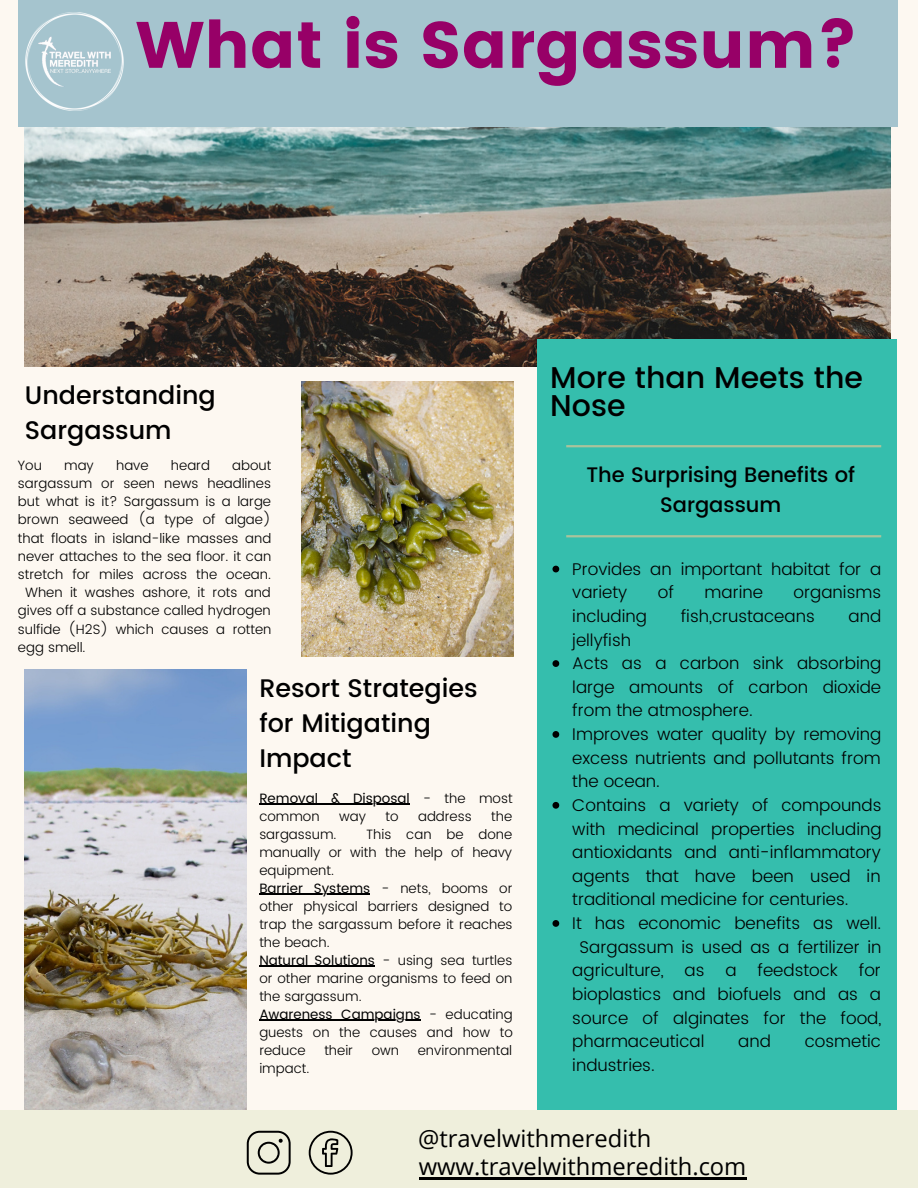
<style>
.page{position:relative;width:918px;height:1188px;background:#fdf8f1}
.page>*{position:absolute;margin:0;border:0;box-sizing:border-box;transform-origin:0 0}
.t1{font:65.4px "Poppins";color:#970067}
.t2{font:500 30px/28.2px "Poppins";color:#000}
.t3{font:500 25.35px/35px "Poppins";color:#000}
.t4{font:23.7px/27.9px "Open Sans";color:#000}
.t5{font:500 21px/29.2px "Poppins";color:#000;text-align:center}
.t6{font:300 16.95px/23.7px "Poppins";color:#000}
.t7{font:300 13.5px/18px "Poppins";color:#000}
.t8{font:13.5px/18px "Poppins";color:#000}
.s1{font-weight:300}
.s2{font-weight:400}
</style>
<div class="page">
<img style="left:25px;top:126px;width:865px;height:241px">
<img style="left:25px;top:669px;width:222px;height:441px">
<img style="left:302px;top:382px;width:211px;height:274px">
<div style="left:18px;top:0;width:880px;height:126px;background:#a5c4ce"></div>
<div style="left:537px;top:339px;width:360px;height:772px;background:#35bead"></div>
<div style="left:0;top:1111px;width:918px;height:77px;background:#efefdc"></div>
<hr style="left:566px;top:445px;width:315px;height:2px;background:#aac39c">
<hr style="left:566px;top:535px;width:315px;height:2px;background:#aac39c">
<img style="left:25px;top:12px;width:99px;height:99px">
<hr style="left:259px;top:804px;width:151px;height:1px;background:#000">
<hr style="left:259px;top:894px;width:111px;height:1px;background:#000">
<hr style="left:259px;top:966px;width:116px;height:1px;background:#000">
<hr style="left:259px;top:1020px;width:162px;height:1px;background:#000">
<svg style="left:552px;top:566px;width:7px;height:6px"></svg>
<svg style="left:552px;top:660px;width:7px;height:7px"></svg>
<svg style="left:552px;top:731px;width:7px;height:7px"></svg>
<svg style="left:552px;top:802px;width:7px;height:7px"></svg>
<svg style="left:552px;top:920px;width:7px;height:7px"></svg>
<svg style="left:247px;top:1131px;width:44px;height:44px"></svg>
<svg style="left:309px;top:1131px;width:44px;height:44px"></svg>
<hr style="left:419px;top:1177px;width:327px;height:3px;background:#000">
<h1 class="t1" style="left:136px;top:7px;width:724px">What is Sargassum?</h1>
<h3 class="t3" style="left:25px;top:378px;width:192px">Understanding<br>Sargassum</h3>
<p class="t7" style="left:18px;top:456px;width:25px">You</p>
<p class="t7" style="left:64px;top:456px;width:31px">may</p>
<p class="t7" style="left:116px;top:456px;width:34px">have</p>
<p class="t7" style="left:171px;top:456px;width:41px">heard</p>
<p class="t7" style="left:232px;top:456px;width:41px">about</p>
<p class="t7" style="left:18px;top:474px;width:255px">sargassum or seen news headlines</p>
<p class="t7" style="left:18px;top:492px;width:255px">but what is it? Sargassum is a large</p>
<p class="t7" style="left:18px;top:511px;width:254px">brown seaweed (a type of algae)</p>
<p class="t7" style="left:18px;top:529px;width:255px">that floats in island-like masses and</p>
<p class="t7" style="left:18px;top:547px;width:255px">never attaches to the sea floor. it can</p>
<p class="t7" style="left:18px;top:565px;width:255px">stretch for miles across the ocean.</p>
<p class="t7" style="left:25px;top:584px;width:247px">When it washes ashore, it rots and</p>
<p class="t7" style="left:18px;top:602px;width:254px">gives off a substance called hydrogen</p>
<p class="t7" style="left:18px;top:620px;width:255px">sulfide (H2S) which causes a rotten</p>
<p class="t7" style="left:18px;top:638px;width:69px">egg smell.</p>
<h3 class="t3" style="left:259px;top:671px;width:220px">Resort Strategies for Mitigating<br>Impact</h3>
<p class="t8" style="left:259px;top:789px;width:255px">Removal &amp; Disposal <span class="s1">- the most common</span></p>
<p class="t7" style="left:339px;top:807px;width:28px">way</p>
<p class="t7" style="left:386px;top:807px;width:15px">to</p>
<p class="t7" style="left:418px;top:807px;width:55px">address</p>
<p class="t7" style="left:491px;top:807px;width:22px">the</p>
<p class="t7" style="left:259px;top:825px;width:255px;text-indent:107px">This can be done manually or with the help of heavy equipment.<br><span class="s2">Barrier Systems</span> - nets, booms or other physical barriers designed to trap the sargassum before it reaches the beach.<br><span class="s2">Natural Solutions</span> - using sea turtles or other marine organisms to feed on the sargassum.<br><span class="s2">Awareness Campaigns</span> - educating guests on the causes and how to reduce</p>
<p class="t7" style="left:259px;top:825px;width:79px">sargassum.</p>
<p class="t7" style="left:324px;top:1041px;width:30px">their</p>
<p class="t7" style="left:372px;top:1041px;width:29px">own</p>
<p class="t7" style="left:418px;top:1041px;width:96px">environmental</p>
<p class="t7" style="left:259px;top:1059px;width:52px">impact.</p>
<h2 class="t2" style="left:550px;top:364px;width:314px">More than Meets the<br>Nose</h2>
<h3 class="t5" style="left:586px;top:461px;width:270px">The Surprising Benefits of<br>Sargassum</h3>
<p class="t6" style="left:572px;top:557px;width:311px">Provides an important habitat for a variety</p>
<p class="t6" style="left:658px;top:581px;width:18px">of</p>
<p class="t6" style="left:705px;top:581px;width:60px">marine</p>
<p class="t6" style="left:794px;top:581px;width:89px">organisms</p>
<p class="t6" style="left:572px;top:604px;width:76px">including</p>
<p class="t6" style="left:681px;top:604px;width:136px">fish,crustaceans</p>
<p class="t6" style="left:849px;top:604px;width:34px">and</p>
<p class="t6" style="left:572px;top:628px;width:60px">jellyfish</p>
<p class="t6" style="left:572px;top:651px;width:310px">Acts as a carbon sink absorbing</p>
<p class="t6" style="left:572px;top:675px;width:310px">large amounts of carbon dioxide</p>
<p class="t6" style="left:572px;top:699px;width:182px">from the atmosphere.</p>
<p class="t6" style="left:572px;top:722px;width:311px">Improves water quality by removing</p>
<p class="t6" style="left:572px;top:746px;width:310px">excess nutrients and pollutants from</p>
<p class="t6" style="left:572px;top:770px;width:89px">the ocean.</p>
<p class="t6" style="left:572px;top:793px;width:311px">Contains a variety of compounds</p>
<p class="t6" style="left:572px;top:817px;width:311px">with medicinal properties including</p>
<p class="t6" style="left:572px;top:840px;width:310px">antioxidants and anti-inflammatory</p>
<p class="t6" style="left:572px;top:864px;width:310px">agents that have been used in</p>
<p class="t6" style="left:572px;top:888px;width:278px">traditional medicine for centuries.</p>
<p class="t6" style="left:572px;top:911px;width:310px">It has economic benefits as well.</p>
<p class="t6" style="left:580px;top:935px;width:303px">Sargassum is used as a fertilizer in</p>
<p class="t6" style="left:572px;top:959px;width:310px">agriculture, as a feedstock for</p>
<p class="t6" style="left:572px;top:982px;width:310px">bioplastics and biofuels and as a</p>
<p class="t6" style="left:572px;top:1006px;width:311px">source of alginates for the food,</p>
<p class="t6" style="left:572px;top:1029px;width:134px">pharmaceutical</p>
<p class="t6" style="left:738px;top:1029px;width:34px">and</p>
<p class="t6" style="left:805px;top:1029px;width:78px">cosmetic</p>
<p class="t6" style="left:572px;top:1053px;width:84px">industries.</p>
<h3 class="t4" style="left:418px;top:1124px;width:330px">@travelwithmeredith www.travelwithmeredith.com</h3>
</div>
